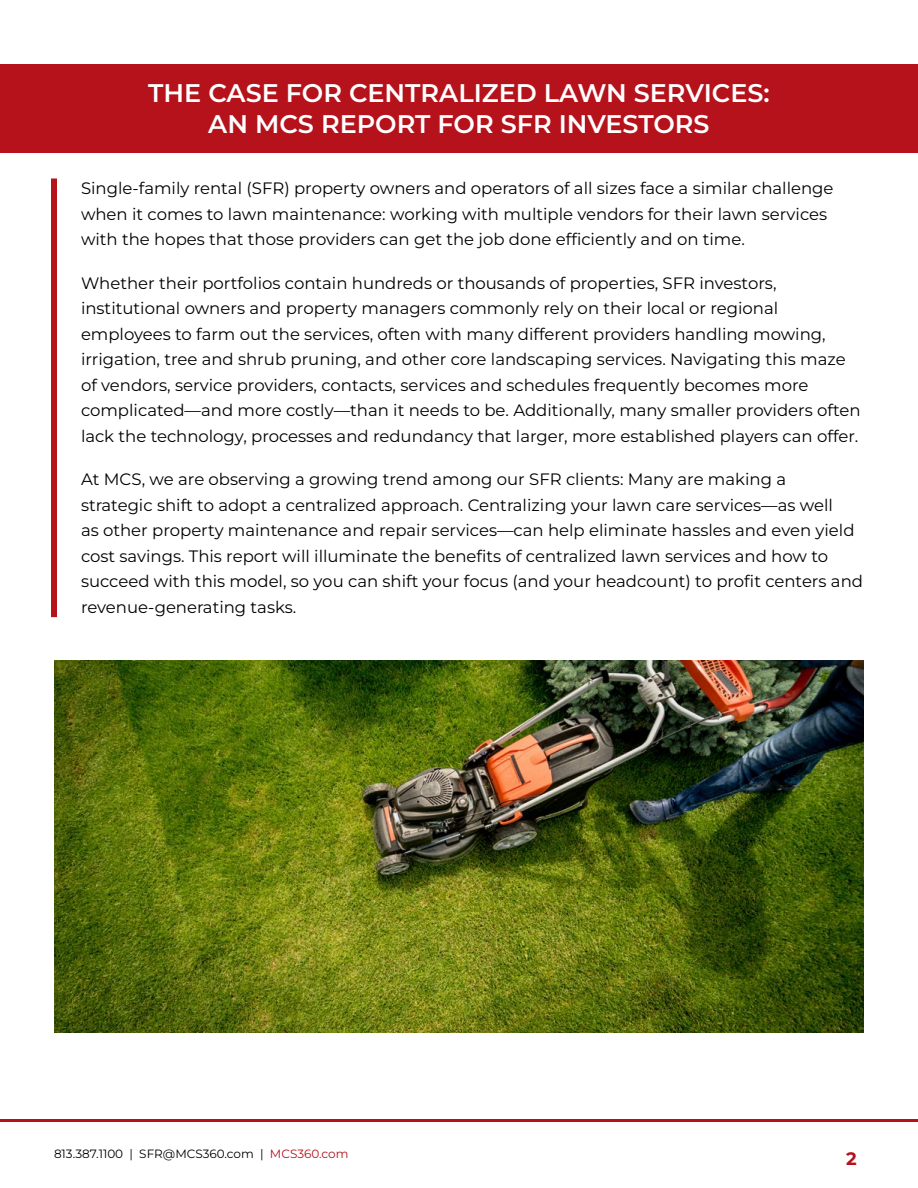
<style>
.page{position:relative;width:918px;height:1188px;background:#fff}
.page>*{position:absolute;margin:0;border:0;box-sizing:border-box;transform-origin:0 0}
.t1{font:600 25.5px/30.6px "Montserrat";color:#fff;text-align:center}
.t2{font:700 18px "Montserrat";color:#b5121c}
.t3{font:16.5px/25.5px "Montserrat";color:#000}
.t4{font:12px "Montserrat";color:#000}
.s1{color:#b5121c}
</style>
<div class="page">
<hr style="left:0;top:1119px;width:917px;height:3px;background:#b5121c">
<img style="left:54px;top:661px;width:810px;height:372px">
<div style="left:0;top:64px;width:918px;height:89px;background:#b5121c"></div>
<div style="left:51px;top:179px;width:6px;height:438px;background:#b5121c"></div>
<h1 class="t1" style="left:148px;top:77px;width:623px">THE CASE FOR CENTRALIZED LAWN SERVICES:<br>AN MCS REPORT FOR SFR INVESTORS</h1>
<p class="t3" style="left:81px;top:175px;width:754px">Single-family rental (SFR) property owners and operators of all sizes face a similar challenge when it comes to lawn maintenance: working with multiple vendors for their lawn services with the hopes that those providers can get the job done efficiently and on time.</p>
<p class="t3" style="left:81px;top:270px;width:781px">Whether their portfolios contain hundreds or thousands of properties, SFR investors, institutional owners and property managers commonly rely on their local or regional employees to farm out the services, often with many different providers handling mowing, irrigation, tree and shrub pruning, and other core landscaping services. Navigating this maze of vendors, service providers, contacts, services and schedules frequently becomes more complicated—and more costly—than it needs to be. Additionally, many smaller providers often lack the technology, processes and redundancy that larger, more established players can offer.</p>
<p class="t3" style="left:81px;top:466px;width:784px">At MCS, we are observing a growing trend among our SFR clients: Many are making a<br>strategic shift to adopt a centralized approach. Centralizing your lawn care services—as well<br>as other property maintenance and repair services—can help eliminate hassles and even yield cost savings. This report will illuminate the benefits of centralized lawn services and how to succeed with this model, so you can shift your focus (and your headcount) to profit centers and revenue-generating tasks.</p>
<p class="t4" style="left:54px;top:1146px;width:296px">813.387.1100 | SFR@MCS360.com | <span class="s1">MCS360.com</span></p>
<p class="t2" style="left:846px;top:1146px;width:12px">2</p>
</div>
